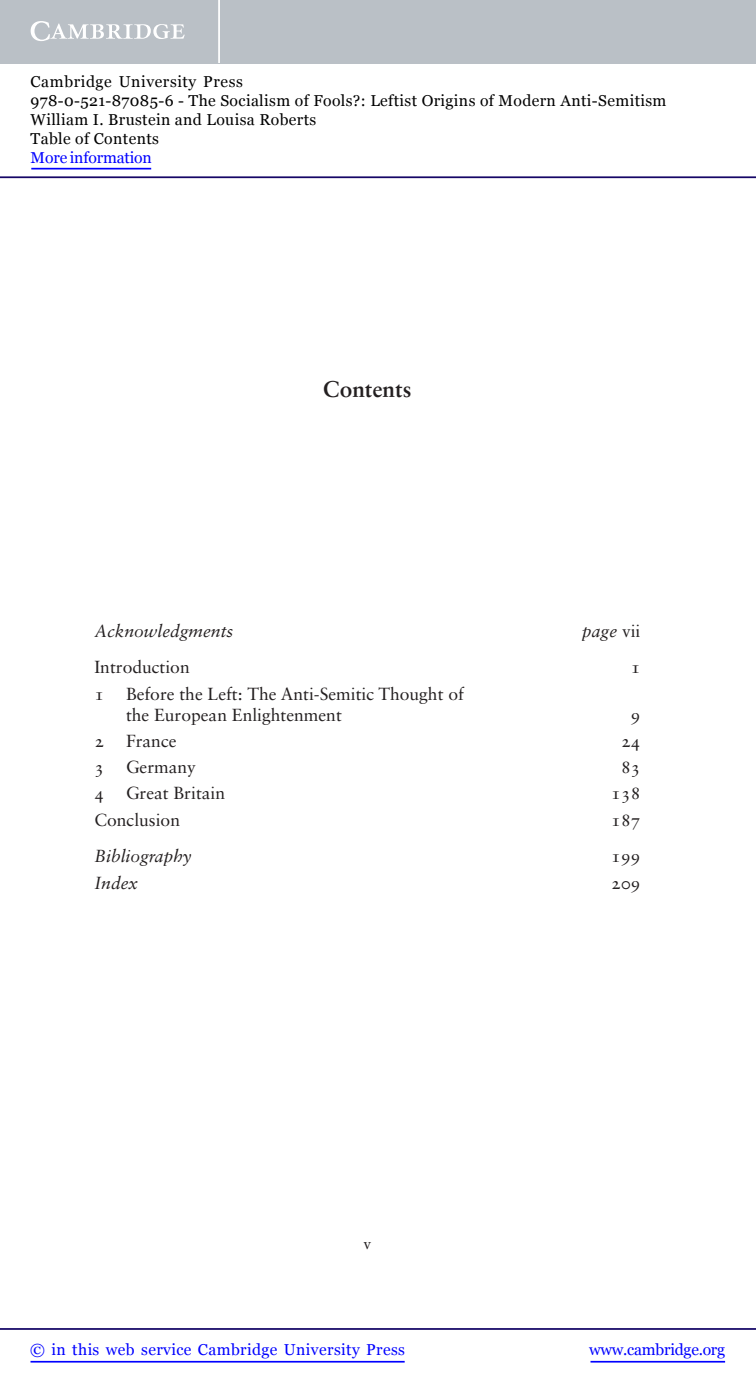
<style>
.page{position:relative;width:756px;height:1388px;background:#fff}
.page>*{position:absolute;margin:0;border:0;box-sizing:border-box;transform-origin:0 0}
.t1{font:700 22.75px "Sabon LT Std";color:#231f20}
.t2{font:17.5px/21px "Sabon LT Std";color:#231f20}
.t3{font:italic 17.5px "Sabon LT Std";color:#231f20}
.t4{font:15.75px/18.9px "Georgia";letter-spacing:.025em;color:#000}
.t5{font:15.75px "Georgia";letter-spacing:.025em;color:#00f}
.t6{font:15.75px "Georgia";letter-spacing:-.015em;color:#00f}
.t7{font:15.75px "Georgia";letter-spacing:-.01em;color:#00f}
.t8{font:15.75px "Sabon LT Std";color:#231f20}
.s1{font-style:normal}
</style>
<div class="page">
<hr style="left:591px;top:1361px;width:134px;height:1px;background:#00f">
<hr style="left:0;top:1328px;width:756px;height:2px;background:#150666">
<hr style="left:31px;top:1361px;width:374px;height:1px;background:#00f">
<div style="left:0;top:0;width:756px;height:63px;background:#bac0c6"></div>
<svg style="left:31px;top:21px;width:154px;height:20px"></svg>
<hr style="left:218px;top:0;width:2px;height:63px;background:#fff">
<hr style="left:0;top:176px;width:756px;height:2px;background:#150666">
<hr style="left:31px;top:168px;width:120px;height:1px;background:#00f">
<p class="t4" style="left:31px;top:73px;width:637px">Cambridge University Press<br>978-0-521-87085-6 - The Socialism of Fools?: Leftist Origins of Modern Anti-Semitism William I. Brustein and Louisa Roberts<br>Table of Contents</p>
<p class="t7" style="left:31px;top:148px;width:123px">More information</p>
<h1 class="t1" style="left:323px;top:379px;width:90px">Contents</h1>
<p class="t3" style="left:95px;top:623px;width:140px">Acknowledgments</p>
<p class="t3" style="left:582px;top:623px;width:60px">page <span class="s1">vii</span></p>
<p class="t2" style="left:95px;top:658px;width:97px">Introduction</p>
<p class="t2" style="left:631px;top:658px;width:11px">1</p>
<p class="t2" style="left:126px;top:684px;width:339px;text-indent:-32px">1 Before the Left: The Anti-Semitic Thought of the European Enlightenment</p>
<p class="t2" style="left:631px;top:705px;width:11px">9</p>
<p class="t2" style="left:95px;top:732px;width:84px">2 France</p>
<p class="t2" style="left:621px;top:732px;width:21px">24</p>
<p class="t2" style="left:95px;top:758px;width:103px">3 Germany</p>
<p class="t2" style="left:621px;top:758px;width:21px">83</p>
<p class="t2" style="left:95px;top:784px;width:132px">4 Great Britain</p>
<p class="t2" style="left:611px;top:784px;width:31px">138</p>
<p class="t2" style="left:94px;top:810px;width:87px">Conclusion</p>
<p class="t2" style="left:611px;top:810px;width:31px">187</p>
<p class="t3" style="left:94px;top:849px;width:98px">Bibliography</p>
<p class="t2" style="left:611px;top:847px;width:31px">199</p>
<p class="t3" style="left:94px;top:875px;width:45px">Index</p>
<p class="t2" style="left:611px;top:873px;width:31px">209</p>
<p class="t8" style="left:364px;top:1237px;width:9px">v</p>
<p class="t5" style="left:30px;top:1339px;width:376px">© in this web service Cambridge University Press</p>
<p class="t6" style="left:589px;top:1339px;width:137px">www.cambridge.org</p>
</div>
